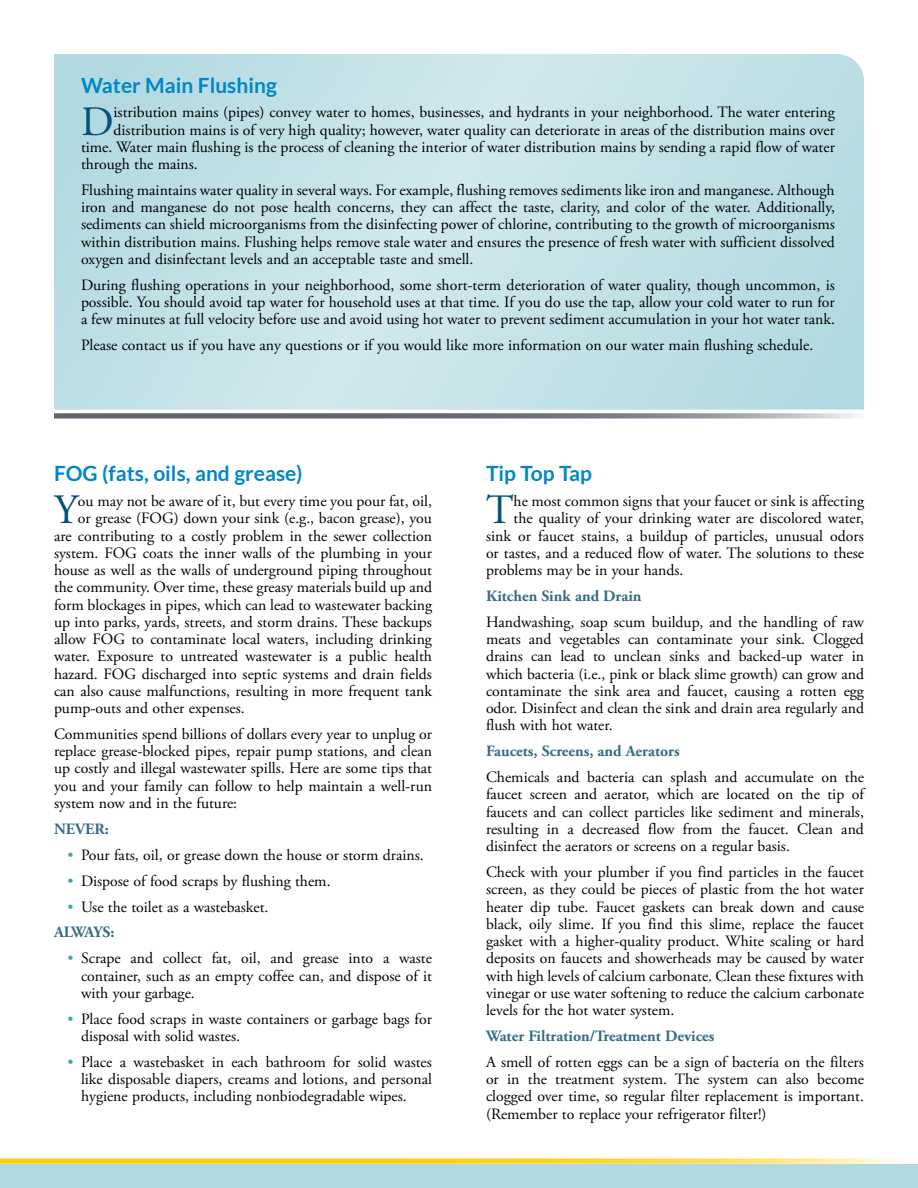
<style>
.page{position:relative;width:918px;height:1188px;background:#fff}
.page>*{position:absolute;margin:0;border:0;box-sizing:border-box;transform-origin:0 0}
.Initial_Cap{font:41.7px "Adobe Garamond Pro";color:#00527a}
.Article_Headline-19{font:700 21px "Lato";color:#0087c6}
.First_Paragraph{font:15.75px/17.2px "Adobe Garamond Pro";color:#000;text-align:justify}
.Initial_Cap-2{font:15.75px "Adobe Garamond Pro";color:#000}
.First_Paragraph-2{font:700 15.75px "Adobe Garamond Pro";color:#366c84}
.s1{color:#45a2b5}
</style>
<div class="page">
<svg style="left:54px;top:54px;width:810px;height:356px;background:#c2e1e6"></svg>
<svg style="left:54px;top:413px;width:804px;height:5px;background:#7e838e"></svg>
<div style="left:0;top:1164px;width:918px;height:24px;background:#b1d9e0"></div>
<svg style="left:0;top:1158px;width:896px;height:6px;background:#fbdc4b"></svg>
<p class="Article_Headline-19" style="left:81px;top:73px;width:197px">Water Main Flushing</p>
<p class="Initial_Cap" style="left:81px;top:96px;width:34px">D</p>
<p class="Initial_Cap-2" style="left:114px;top:103px;width:723px">istribution mains (pipes) convey water to homes, businesses, and hydrants in your neighborhood. The water entering</p>
<p class="Initial_Cap-2" style="left:114px;top:120px;width:723px">distribution mains is of very high quality; however, water quality can deteriorate in areas of the distribution mains over</p>
<p class="Initial_Cap-2" style="left:81px;top:137px;width:755px">time. Water main flushing is the process of cleaning the interior of water distribution mains by sending a rapid flow of water</p>
<p class="Initial_Cap-2" style="left:81px;top:155px;width:118px">through the mains.</p>
<p class="First_Paragraph" style="left:81px;top:182px;width:755px">Flushing maintains water quality in several ways. For example, flushing removes sediments like iron and manganese. Although iron and manganese do not pose health concerns, they can affect the taste, clarity, and color of the water. Additionally, sediments can shield microorganisms from the disinfecting power of chlorine, contributing to the growth of microorganisms within distribution mains. Flushing helps remove stale water and ensures the presence of fresh water with sufficient dissolved oxygen and disinfectant levels and an acceptable taste and smell.</p>
<p class="First_Paragraph" style="left:81px;top:277px;width:755px">During flushing operations in your neighborhood, some short-term deterioration of water quality, though uncommon, is possible. You should avoid tap water for household uses at that time. If you do use the tap, allow your cold water to run for a few minutes at full velocity before use and avoid using hot water to prevent sediment accumulation in your hot water tank.</p>
<p class="First_Paragraph" style="left:81px;top:337px;width:734px">Please contact us if you have any questions or if you would like more information on our water main flushing schedule.</p>
<p class="Article_Headline-19" style="left:54px;top:462px;width:250px">FOG (fats, oils, and grease)</p>
<p class="Initial_Cap" style="left:54px;top:485px;width:25px">Y</p>
<p class="Initial_Cap-2" style="left:78px;top:492px;width:355px">ou may not be aware of it, but every time you pour fat, oil,</p>
<p class="Initial_Cap-2" style="left:78px;top:509px;width:355px">or grease (FOG) down your sink (e.g., bacon grease), you</p>
<p class="Initial_Cap-2" style="left:54px;top:526px;width:379px">are contributing to a costly problem in the sewer collection</p>
<p class="Initial_Cap-2" style="left:54px;top:543px;width:379px">system. FOG coats the inner walls of the plumbing in your</p>
<p class="Initial_Cap-2" style="left:54px;top:561px;width:380px">house as well as the walls of underground piping throughout</p>
<p class="Initial_Cap-2" style="left:54px;top:578px;width:380px">the community. Over time, these greasy materials build up and</p>
<p class="Initial_Cap-2" style="left:54px;top:595px;width:380px">form blockages in pipes, which can lead to wastewater backing</p>
<p class="Initial_Cap-2" style="left:54px;top:612px;width:379px">up into parks, yards, streets, and storm drains. These backups</p>
<p class="Initial_Cap-2" style="left:54px;top:630px;width:379px">allow FOG to contaminate local waters, including drinking</p>
<p class="Initial_Cap-2" style="left:54px;top:647px;width:379px">water. Exposure to untreated wastewater is a public health</p>
<p class="Initial_Cap-2" style="left:54px;top:664px;width:380px">hazard. FOG discharged into septic systems and drain fields</p>
<p class="Initial_Cap-2" style="left:54px;top:681px;width:379px">can also cause malfunctions, resulting in more frequent tank</p>
<p class="Initial_Cap-2" style="left:54px;top:699px;width:192px">pump-outs and other expenses.</p>
<p class="First_Paragraph" style="left:54px;top:726px;width:380px">Communities spend billions of dollars every year to unplug or replace grease-blocked pipes, repair pump stations, and clean up costly and illegal wastewater spills. Here are some tips that you and your family can follow to help maintain a well-run system now and in the future:</p>
<p class="First_Paragraph-2" style="left:54px;top:820px;width:57px">NEVER:</p>
<p class="First_Paragraph" style="left:68px;top:847px;width:358px"><span class="s1">•</span> Pour fats, oil, or grease down the house or storm drains.</p>
<p class="First_Paragraph" style="left:68px;top:873px;width:265px"><span class="s1">•</span> Dispose of food scraps by flushing them.</p>
<p class="First_Paragraph" style="left:68px;top:898px;width:203px"><span class="s1">•</span> Use the toilet as a wastebasket.</p>
<p class="First_Paragraph-2" style="left:54px;top:923px;width:62px">ALWAYS:</p>
<p class="First_Paragraph" style="left:81px;top:950px;width:353px;text-indent:-14px"><span class="s1">•</span> Scrape and collect fat, oil, and grease into a waste container, such as an empty coffee can, and dispose of it with your garbage.</p>
<p class="First_Paragraph" style="left:81px;top:1011px;width:352px;text-indent:-14px"><span class="s1">•</span> Place food scraps in waste containers or garbage bags for disposal with solid wastes.</p>
<p class="First_Paragraph" style="left:81px;top:1054px;width:353px;text-indent:-14px"><span class="s1">•</span> Place a wastebasket in each bathroom for solid wastes like disposable diapers, creams and lotions, and personal hygiene products, including nonbiodegradable wipes.</p>
<p class="Article_Headline-19" style="left:486px;top:462px;width:107px">Tip Top Tap</p>
<p class="Initial_Cap" style="left:486px;top:485px;width:29px">T</p>
<p class="Initial_Cap-2" style="left:514px;top:492px;width:352px">he most common signs that your faucet or sink is affecting</p>
<p class="Initial_Cap-2" style="left:514px;top:509px;width:352px">the quality of your drinking water are discolored water,</p>
<p class="Initial_Cap-2" style="left:486px;top:526px;width:379px">sink or faucet stains, a buildup of particles, unusual odors</p>
<p class="Initial_Cap-2" style="left:486px;top:543px;width:380px">or tastes, and a reduced flow of water. The solutions to these</p>
<p class="Initial_Cap-2" style="left:486px;top:561px;width:199px">problems may be in your hands.</p>
<p class="First_Paragraph-2" style="left:486px;top:587px;width:157px">Kitchen Sink and Drain</p>
<p class="First_Paragraph" style="left:486px;top:614px;width:380px">Handwashing, soap scum buildup, and the handling of raw meats and vegetables can contaminate your sink. Clogged drains can lead to unclean sinks and backed-up water in which bacteria (i.e., pink or black slime growth) can grow and contaminate the sink area and faucet, causing a rotten egg odor. Disinfect and clean the sink and drain area regularly and flush with hot water.</p>
<p class="First_Paragraph-2" style="left:486px;top:742px;width:195px">Faucets, Screens, and Aerators</p>
<p class="First_Paragraph" style="left:486px;top:769px;width:380px">Chemicals and bacteria can splash and accumulate on the faucet screen and aerator, which are located on the tip of faucets and can collect particles like sediment and minerals, resulting in a decreased flow from the faucet. Clean and disinfect the aerators or screens on a regular basis.</p>
<p class="First_Paragraph" style="left:486px;top:864px;width:380px">Check with your plumber if you find particles in the faucet screen, as they could be pieces of plastic from the hot water heater dip tube. Faucet gaskets can break down and cause black, oily slime. If you find this slime, replace the faucet gasket with a higher-quality product. White scaling or hard deposits on faucets and showerheads may be caused by water with high levels of calcium carbonate. Clean these fixtures with vinegar or use water softening to reduce the calcium carbonate levels for the hot water system.</p>
<p class="First_Paragraph-2" style="left:486px;top:1027px;width:230px">Water Filtration/Treatment Devices</p>
<p class="First_Paragraph" style="left:486px;top:1054px;width:379px">A smell of rotten eggs can be a sign of bacteria on the filters or in the treatment system. The system can also become clogged over time, so regular filter replacement is important. (Remember to replace your refrigerator filter!)</p>
</div>
